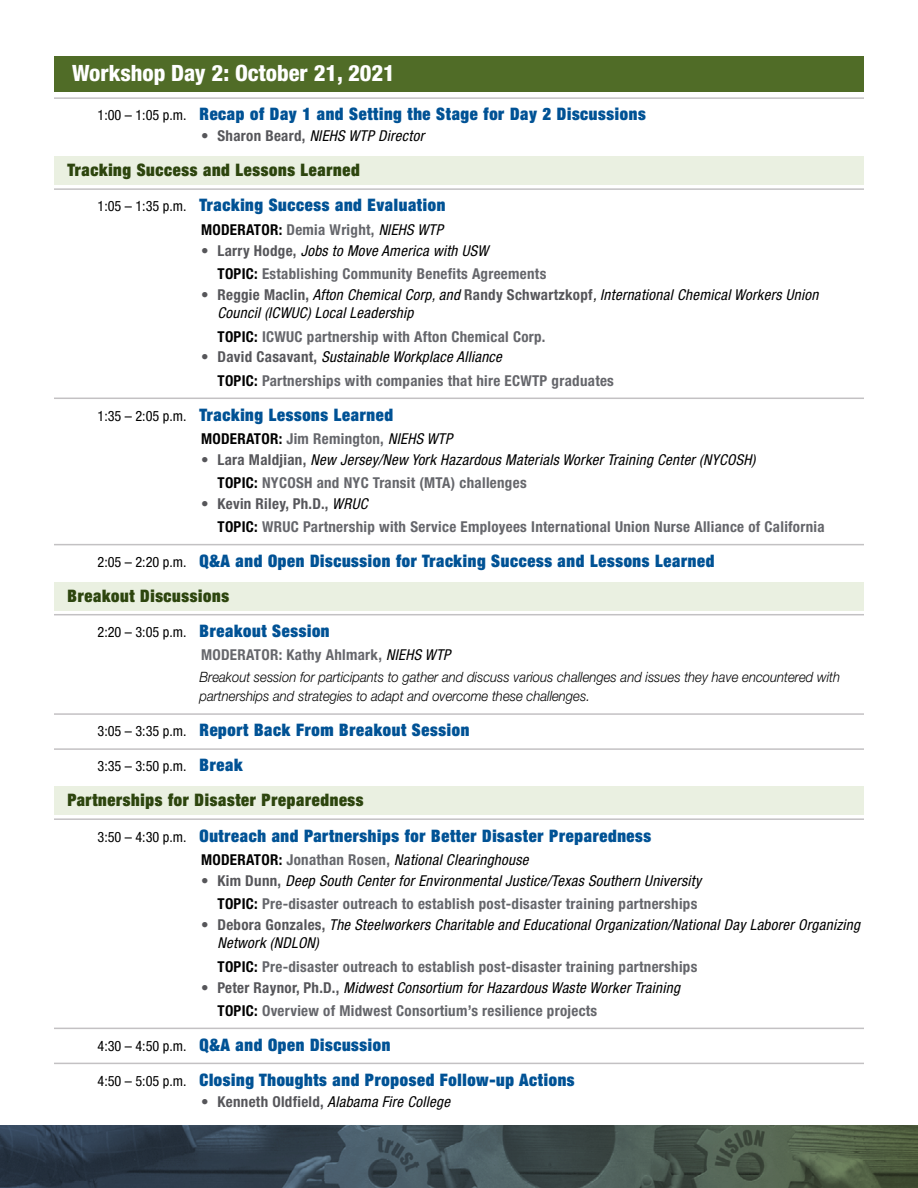
<style>
.page{position:relative;width:918px;height:1188px;background:#fff}
.page>*{position:absolute;margin:0;border:0;box-sizing:border-box;transform-origin:0 0}
.t1{font:800 condensed 22.5px "Helvetica Neue LT Std";color:#fff}
.Agenda{font:900 condensed 17.25px "Helvetica Neue LT Std";letter-spacing:.04em;color:#005295;scale:.96 1}
.Breakout_Section_Tim{font:900 condensed 17.25px "Helvetica Neue LT Std";letter-spacing:.04em;color:#2d450e;scale:.96 1}
.Moderator{font:italic condensed 15px/18.8px "Helvetica Neue LT Std";letter-spacing:.02em;color:#000}
.Topics{font:700 condensed 15px "Helvetica Neue LT Std";letter-spacing:.02em;color:#65666b}
.Moderator-2{font:700 condensed 15px "Helvetica Neue LT Std";letter-spacing:.02em;color:#65666b}
.t2{font:700 condensed 15px "Helvetica Neue LT Std";letter-spacing:.02em;color:#56565a}
.Description{font:italic 300 14.25px/19.5px "Helvetica Neue LT Std";color:#000;scale:.92 1}
.Agenda-2{font:condensed 14.25px "Helvetica Neue LT Std";color:#000}
.s1{font-weight:400;font-size:14.25px;color:#000}
.s2{font-weight:700;font-style:normal;color:#56565a}
.s3{color:#000}
.s4{font-weight:400;font-style:italic;color:#000}
.s5{font-weight:900;font-size:17.25px;color:#005295}
.s6{font-weight:700;font-style:normal}
.s7{font-weight:700;font-style:normal;color:#65666b}
</style>
<div class="page">
<svg style="left:0;top:1125px;width:918px;height:63px;background:#3e4d4e"></svg>
<div style="left:54px;top:56px;width:810px;height:36px;background:#506c27"></div>
<hr style="left:54px;top:97px;width:810px;height:2px;background:#c3c1c3">
<div style="left:54px;top:157px;width:810px;height:28px;background:#eaf0e1"></div>
<hr style="left:54px;top:188px;width:810px;height:2px;background:#c3c1c3">
<hr style="left:54px;top:398px;width:810px;height:1px;background:#c3c1c3">
<hr style="left:54px;top:544px;width:810px;height:1px;background:#c3c1c3">
<div style="left:54px;top:582px;width:810px;height:29px;background:#eaf0e1"></div>
<hr style="left:54px;top:614px;width:810px;height:1px;background:#c3c1c3">
<hr style="left:54px;top:713px;width:810px;height:2px;background:#c3c1c3">
<hr style="left:54px;top:748px;width:810px;height:2px;background:#c3c1c3">
<div style="left:54px;top:787px;width:810px;height:28px;background:#eaf0e1"></div>
<hr style="left:54px;top:818px;width:810px;height:2px;background:#c3c1c3">
<hr style="left:54px;top:1028px;width:810px;height:1px;background:#c3c1c3">
<hr style="left:54px;top:1063px;width:810px;height:1px;background:#c3c1c3">
<h2 class="t1" style="left:72px;top:59px;width:324px">Workshop Day 2: October 21, 2021</h2>
<p class="Agenda" style="left:98px;top:103px;width:572px"><span class="s1">1:00 – 1:05 p.m.</span> Recap of Day 1 and Setting the Stage for Day 2 Discussions</p>
<p class="Moderator" style="left:201px;top:127px;width:225px"><span class="s2">• Sharon Beard,</span> NIEHS WTP Director</p>
<p class="Breakout_Section_Tim" style="left:68px;top:159px;width:306px">Tracking Success and Lessons Learned</p>
<p class="Agenda" style="left:98px;top:194px;width:364px"><span class="s1">1:05 – 1:35 p.m.</span> Tracking Success and Evaluation</p>
<p class="Moderator-2" style="left:201px;top:220px;width:244px"><span class="s3">MODERATOR:</span> Demia Wright, <span class="s4">NIEHS WTP</span></p>
<p class="Moderator" style="left:201px;top:241px;width:289px"><span class="s2">• Larry Hodge,</span> Jobs to Move America with USW</p>
<p class="Topics" style="left:218px;top:264px;width:330px"><span class="s3">TOPIC:</span> Establishing Community Benefits Agreements</p>
<p class="Moderator" style="left:218px;top:285px;width:602px;text-indent:-16px"><span class="s2">• Reggie Maclin,</span> Afton Chemical Corp, and <span class="s2">Randy Schwartzkopf</span>, International Chemical Workers Union<br>Council (ICWUC) Local Leadership</p>
<p class="Topics" style="left:218px;top:327px;width:329px"><span class="s3">TOPIC:</span> ICWUC partnership with Afton Chemical Corp.</p>
<p class="Moderator" style="left:201px;top:348px;width:302px"><span class="s2">• David Casavant,</span> Sustainable Workplace Alliance</p>
<p class="Topics" style="left:218px;top:371px;width:398px"><span class="s3">TOPIC:</span> Partnerships with companies that hire ECWTP graduates</p>
<p class="Agenda" style="left:98px;top:403px;width:309px"><span class="s1">1:35 – 2:05 p.m.</span> Tracking Lessons Learned</p>
<p class="Moderator-2" style="left:201px;top:429px;width:253px"><span class="s3">MODERATOR:</span> Jim Remington, <span class="s4">NIEHS WTP</span></p>
<p class="Moderator" style="left:201px;top:450px;width:556px"><span class="s2">• Lara Maldjian,</span> New Jersey/New York Hazardous Materials Worker Training Center (NYCOSH)</p>
<p class="Topics" style="left:218px;top:473px;width:311px"><span class="s3">TOPIC:</span> NYCOSH and NYC Transit (MTA) challenges</p>
<p class="t2" style="left:201px;top:494px;width:168px">• Kevin Riley, Ph.D., <span class="s4">WRUC</span></p>
<p class="Topics" style="left:218px;top:518px;width:609px"><span class="s3">TOPIC:</span> WRUC Partnership with Service Employees International Union Nurse Alliance of California</p>
<p class="Agenda" style="left:98px;top:550px;width:644px"><span class="s1">2:05 – 2:20 p.m.</span> Q&amp;A and Open Discussion for Tracking Success and Lessons Learned</p>
<p class="Breakout_Section_Tim" style="left:68px;top:585px;width:170px">Breakout Discussions</p>
<p class="Agenda" style="left:98px;top:620px;width:243px"><span class="s1">2:20 – 3:05 p.m.</span> Breakout Session</p>
<p class="Moderator-2" style="left:201px;top:646px;width:251px">MODERATOR: Kathy Ahlmark, <span class="s4">NIEHS WTP</span></p>
<p class="Description" style="left:200px;top:667px;width:698px">Breakout session for participants to gather and discuss various challenges and issues they have encountered with partnerships and strategies to adapt and overcome these challenges.</p>
<p class="Agenda" style="left:98px;top:719px;width:389px"><span class="s1">3:05 – 3:35 p.m.</span> Report Back From Breakout Session</p>
<p class="Agenda-2" style="left:98px;top:758px;width:147px">3:35 – 3:50 p.m. <span class="s5">Break</span></p>
<p class="Breakout_Section_Tim" style="left:68px;top:789px;width:310px">Partnerships for Disaster Preparedness</p>
<p class="Agenda" style="left:98px;top:824px;width:578px"><span class="s1">3:50 – 4:30 p.m.</span> Outreach and Partnerships for Better Disaster Preparedness</p>
<p class="Moderator" style="left:201px;top:850px;width:329px"><span class="s6">MODERATOR:</span> <span class="s7">Jonathan Rosen,</span> National Clearinghouse</p>
<p class="Moderator" style="left:201px;top:871px;width:502px"><span class="s2">• Kim Dunn,</span> Deep South Center for Environmental Justice/Texas Southern University</p>
<p class="Topics" style="left:218px;top:894px;width:481px"><span class="s3">TOPIC:</span> Pre-disaster outreach to establish post-disaster training partnerships</p>
<p class="Moderator" style="left:218px;top:915px;width:644px;text-indent:-16px"><span class="s2">• Debora Gonzales,</span> The Steelworkers Charitable and Educational Organization/National Day Laborer Organizing<br>Network (NDLON)</p>
<p class="Topics" style="left:218px;top:957px;width:481px"><span class="s3">TOPIC:</span> Pre-disaster outreach to establish post-disaster training partnerships</p>
<p class="Moderator" style="left:201px;top:978px;width:481px"><span class="s2">• Peter Raynor, Ph.D.,</span> Midwest Consortium for Hazardous Waste Worker Training</p>
<p class="Topics" style="left:218px;top:1001px;width:381px"><span class="s3">TOPIC:</span> Overview of Midwest Consortium’s resilience projects</p>
<p class="Agenda" style="left:98px;top:1034px;width:307px"><span class="s1">4:30 – 4:50 p.m.</span> Q&amp;A and Open Discussion</p>
<p class="Agenda" style="left:98px;top:1069px;width:498px"><span class="s1">4:50 – 5:05 p.m.</span> Closing Thoughts and Proposed Follow-up Actions</p>
<p class="Moderator" style="left:201px;top:1092px;width:251px"><span class="s2">• Kenneth Oldfield,</span> Alabama Fire College</p>
</div>
